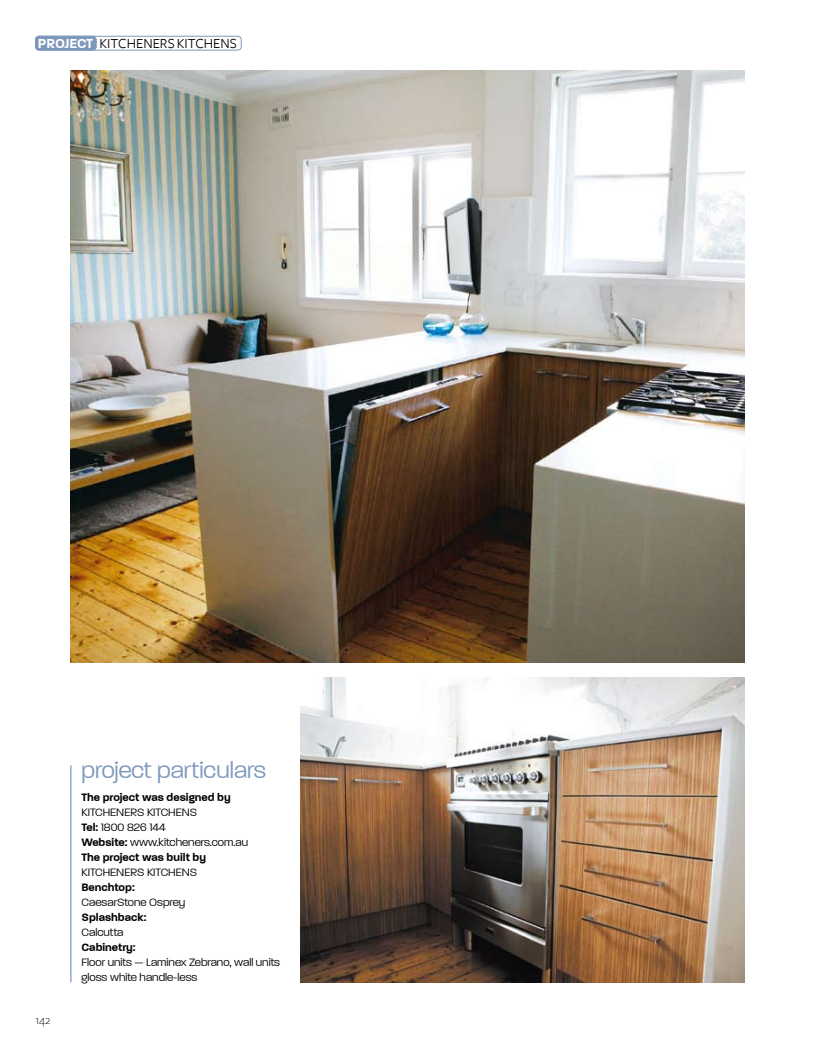
<style>
.page{position:relative;width:815px;height:1053px;background:#fff}
.page>*{position:absolute;margin:0;border:0;box-sizing:border-box;transform-origin:0 0}
.t1{font:300 30px "Paralucent";color:#7d98bb}
.t2{font:300 14.38px/15px "Paralucent";color:#000}
.t3{font:600 14.38px "Paralucent";color:#000}
.t4{font:14.38px "Freight Sans";color:#000}
.t5{font:300 12.5px "Freight Sans";color:#000}
.s1{font-family:"Paralucent";font-weight:600;font-size:17.5px;color:#fff}
.s2{font-weight:600}
</style>
<div class="page">
<div style="left:35px;top:36px;width:206px;height:14px;border:1px solid #7d98bb;border-radius:4px"></div>
<div style="left:36px;top:36px;width:60px;height:14px;background:#7d98bb;border-radius:4px"></div>
<div style="left:35px;top:36px;width:61px;height:14px;border:1px solid #7d98bb;border-radius:4px"></div>
<img style="left:300px;top:678px;width:444px;height:303px">
<img style="left:71px;top:71px;width:673px;height:591px">
<hr style="left:70px;top:765px;width:1px;height:216px;background:#7d98bb">
<p class="t4" style="left:38px;top:35px;width:201px"><span class="s1">PROject</span> KITCHENERS KITCHENS</p>
<p class="t5" style="left:35px;top:1013px;width:17px">142</p>
<h1 class="t1" style="left:81px;top:753px;width:186px">project particulars</h1>
<p class="t3" style="left:81px;top:789px;width:151px">The project was designed by</p>
<p class="t2" style="left:81px;top:804px;width:168px">KITCHENERS KITCHENS<br><span class="s2">Tel:</span> 1800 826 144<br><span class="s2">Website:</span> www.kitcheners.com.au<br><span class="s2">The project was built by</span></p>
<p class="t2" style="left:81px;top:864px;width:117px">KITCHENERS KITCHENS</p>
<p class="t3" style="left:81px;top:879px;width:55px">Benchtop:</p>
<p class="t2" style="left:81px;top:894px;width:105px">CaesarStone Osprey</p>
<p class="t3" style="left:81px;top:909px;width:67px">Splashback:</p>
<p class="t2" style="left:81px;top:924px;width:43px">Calcutta</p>
<p class="t3" style="left:81px;top:939px;width:56px">Cabinetry:</p>
<p class="t2" style="left:81px;top:954px;width:200px">Floor units — Laminex Zebrano, wall units gloss white handle-less</p>
</div>
